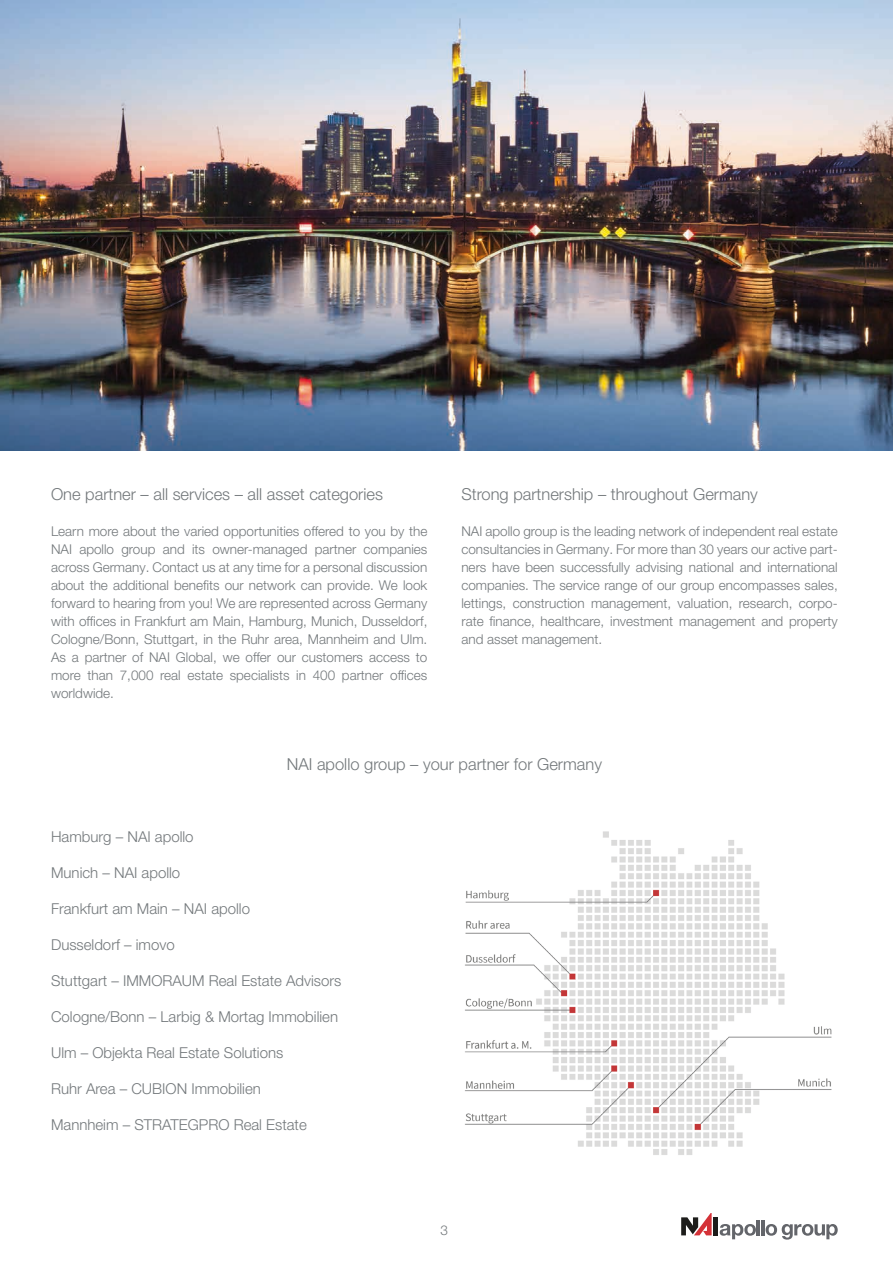
<style>
.page{position:relative;width:893px;height:1263px;background:#fff}
.page>*{position:absolute;margin:0;border:0;box-sizing:border-box;transform-origin:0 0}
.t1{font:300 16.5px "Helvetica Neue LT Pro";color:#73787b}
.t2{font:300 15px "Helvetica Neue LT Pro";color:#73787b}
.t3{font:300 13.5px/18px "Helvetica Neue LT Pro";color:#73787b;text-align:justify}
</style>
<div class="page">
<div style="left:713px;top:1217px;width:5px;height:18px;background:#1d1d1b"></div>
<svg style="left:681px;top:1213px;width:31px;height:22px"></svg>
<svg style="left:720px;top:1224px;width:36px;height:15px"></svg>
<hr style="left:757px;top:1220px;width:3px;height:15px;background:#63656a">
<hr style="left:761px;top:1220px;width:3px;height:15px;background:#63656a">
<svg style="left:766px;top:1224px;width:72px;height:15px"></svg>
<img style="left:465px;top:831px;width:367px;height:324px">
<img style="left:0;top:0;width:893px;height:450px">
<p class="t1" style="left:51px;top:484px;width:333px">One partner – all services – all asset categories</p>
<p class="t3" style="left:51px;top:521px;width:378px">Learn more about the varied opportunities offered to you by the NAI apollo group and its owner-managed partner companies across Germany. Contact us at any time for a personal discussion about the additional benefits our network can provide. We look forward to hearing from you! We are represented across Germany with offices in Frankfurt am Main, Hamburg, Munich, Dusseldorf, Cologne/Bonn, Stuttgart, in the Ruhr area, Mannheim and Ulm.<br>As a partner of NAI Global, we offer our customers access to more than 7,000 real estate specialists in 400 partner offices worldwide.</p>
<p class="t1" style="left:461px;top:484px;width:298px">Strong partnership – throughout Germany</p>
<p class="t3" style="left:461px;top:521px;width:378px">NAI apollo group is the leading network of independent real estate consultancies in Germany. For more than 30 years our active part&shy;ners have been successfully advising national and international companies. The service range of our group encompasses sales, lettings, construction management, valuation, research, corpo&shy;rate finance, healthcare, investment management and property and asset management.</p>
<p class="t1" style="left:287px;top:754px;width:317px">NAI apollo group – your partner for Germany</p>
<p class="t2" style="left:51px;top:827px;width:144px">Hamburg – NAI apollo</p>
<p class="t2" style="left:51px;top:863px;width:131px">Munich – NAI apollo</p>
<p class="t2" style="left:51px;top:899px;width:200px">Frankfurt am Main – NAI apollo</p>
<p class="t2" style="left:51px;top:935px;width:125px">Dusseldorf – imovo</p>
<p class="t2" style="left:51px;top:971px;width:292px">Stuttgart – IMMORAUM Real Estate Advisors</p>
<p class="t2" style="left:51px;top:1007px;width:289px">Cologne/Bonn – Larbig &amp; Mortag Immobilien</p>
<p class="t2" style="left:51px;top:1043px;width:234px">Ulm – Objekta Real Estate Solutions</p>
<p class="t2" style="left:51px;top:1079px;width:211px">Ruhr Area – CUBION Immobilien</p>
<p class="t2" style="left:51px;top:1115px;width:257px">Mannheim – STRATEGPRO Real Estate</p>
<p class="t3" style="left:441px;top:1221px;width:9px">3</p>
</div>
